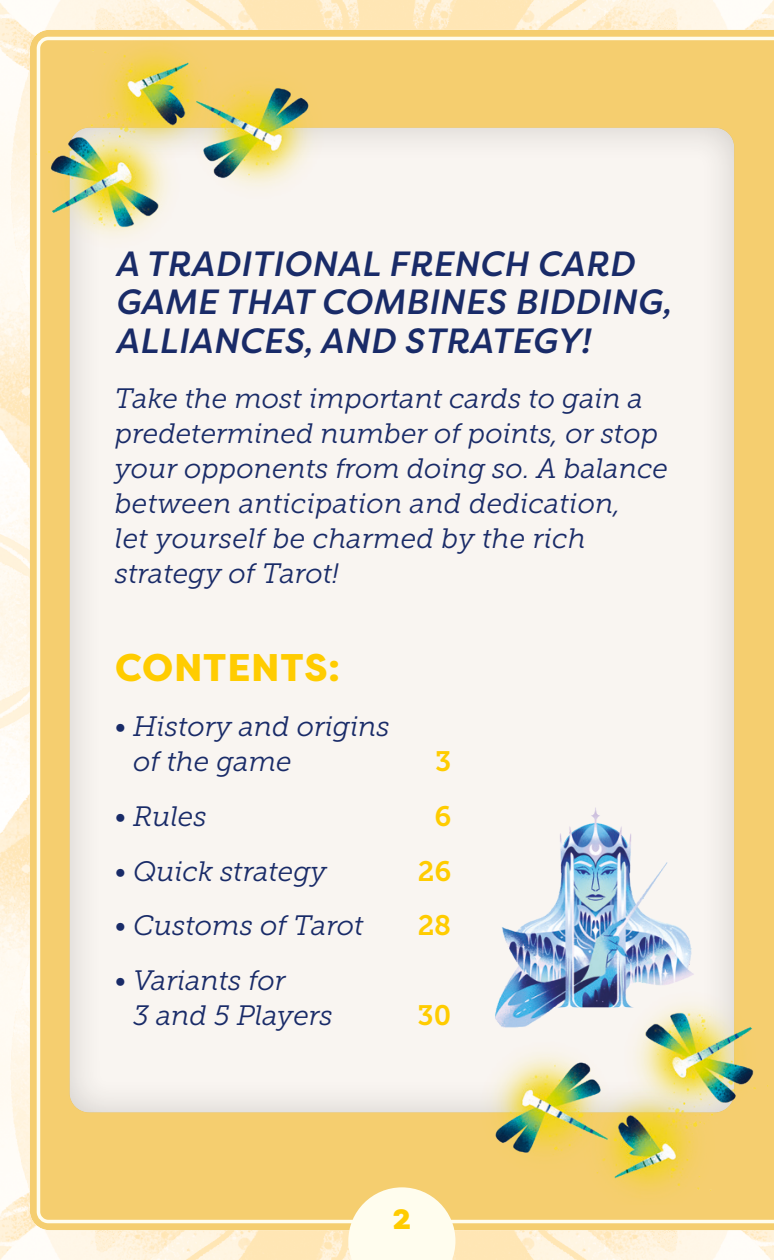
<style>
.page{position:relative;width:774px;height:1260px;background:#fff}
.page>*{position:absolute;margin:0;border:0;box-sizing:border-box;transform-origin:0 0}
.t1{font:800 38.5px "Filson Pro";letter-spacing:.02em;color:#fc0}
.t2{font:italic 500 35px/38.5px "Filson Pro";letter-spacing:.015em;color:#192b68}
.t3{font:italic 28px/35px "Museo Slab 300";color:#192b68}
.t4{font:28px "Museo Slab 700";color:#fc0}
.t5{font:900 28px "Filson Pro";color:#fc0}
</style>
<div class="page">
<img style="left:0;top:0;width:774px;height:1260px">
<div style="left:37px;top:37px;width:737px;height:1186px;background:#f5ce6f"></div>
<svg style="left:348px;top:1187px;width:107px;height:73px;background:#fdf7de"></svg>
<div style="left:67px;top:122px;width:672px;height:991px;background:#f9f5f1"></div>
<img style="left:220px;top:44px;width:203px;height:143px">
<img style="left:0;top:85px;width:168px;height:178px">
<img style="left:50px;top:36px;width:170px;height:142px">
<img style="left:381px;top:1054px;width:202px;height:143px">
<img style="left:636px;top:977px;width:138px;height:178px">
<img style="left:583px;top:1063px;width:171px;height:141px">
<img style="left:495px;top:807px;width:218px;height:223px">
<p class="t2" style="left:115px;top:244px;width:557px">A TRADITIONAL FRENCH CARD<br>GAME THAT COMBINES BIDDING,<br>ALLIANCES, AND STRATEGY!</p>
<p class="t3" style="left:115px;top:381px;width:555px">Take the most important cards to gain a predetermined number of points, or stop your opponents from doing so. A balance between anticipation and dedication,<br>let yourself be charmed by the rich strategy of Tarot!</p>
<h1 class="t1" style="left:115px;top:644px;width:226px">CONTENTS:</h1>
<p class="t3" style="left:133px;top:709px;width:258px;text-indent:-18px">• History and origins of the game</p>
<p class="t4" style="left:435px;top:745px;width:18px">3</p>
<p class="t3" style="left:115px;top:799px;width:93px">• Rules</p>
<p class="t4" style="left:434px;top:800px;width:18px">6</p>
<p class="t3" style="left:115px;top:854px;width:213px">• Quick strategy</p>
<p class="t4" style="left:418px;top:855px;width:35px">26</p>
<p class="t3" style="left:115px;top:909px;width:250px">• Customs of Tarot</p>
<p class="t4" style="left:418px;top:910px;width:35px">28</p>
<p class="t3" style="left:133px;top:963px;width:201px;text-indent:-18px">• Variants for<br>3 and 5 Players</p>
<p class="t4" style="left:418px;top:1000px;width:35px">30</p>
<p class="t5" style="left:393px;top:1202px;width:19px">2</p>
</div>
